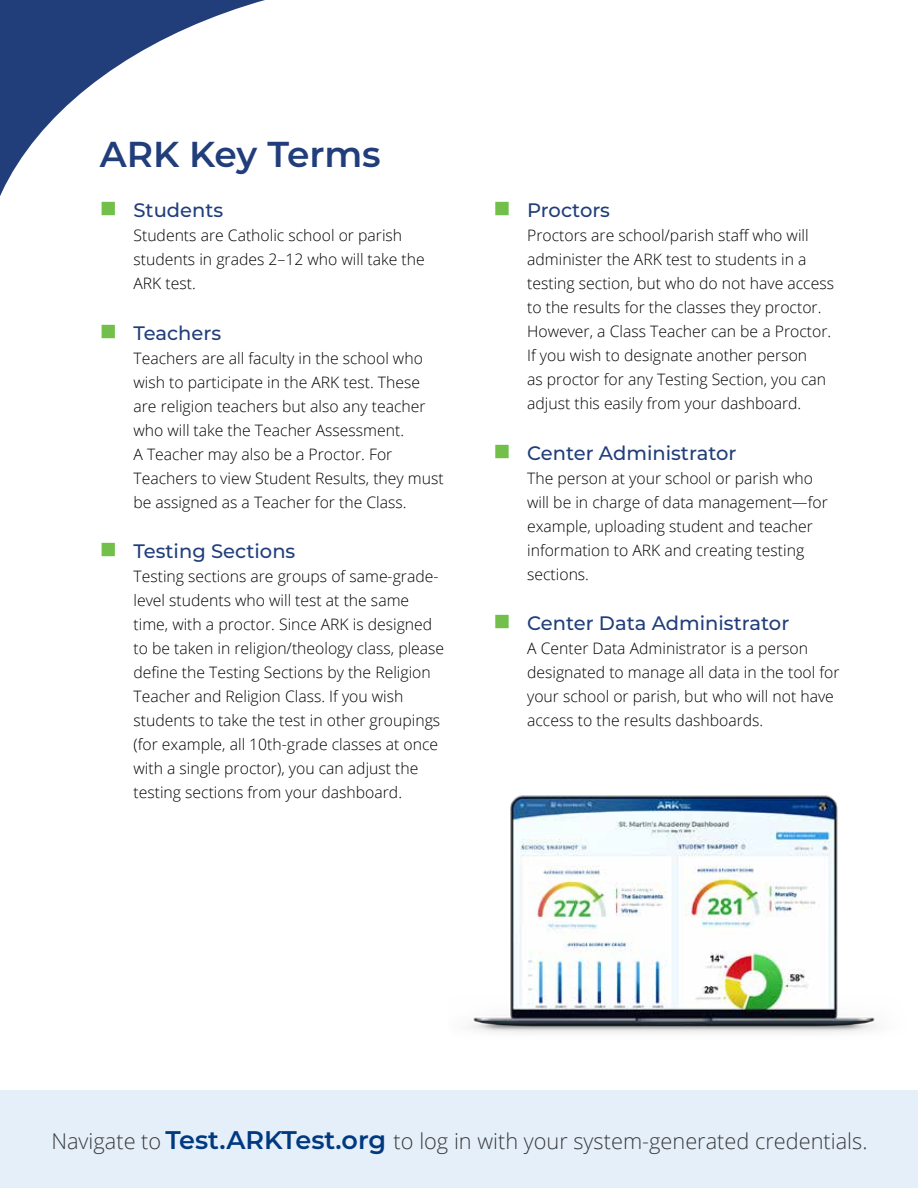
<style>
.page{position:relative;width:918px;height:1188px;background:#fff}
.page>*{position:absolute;margin:0;border:0;box-sizing:border-box;transform-origin:0 0}
.t1{font:600 36px "Montserrat";letter-spacing:-.005em;color:#213e7b}
.t2{font:300 21.75px "Open Sans";color:#3a3a3a}
.t3{font:500 19.5px "Montserrat";color:#213e7b}
.t4{font:300 15.75px/24px "Open Sans";color:#000}
.s1{font-family:"Montserrat";font-weight:600;font-size:25.5px;color:#00397f}
</style>
<div class="page">
<svg style="left:0;top:0;width:265px;height:196px"></svg>
<img style="left:470px;top:795px;width:406px;height:238px">
<div style="left:0;top:1090px;width:917px;height:98px;background:#e4eff9"></div>
<h1 class="t1" style="left:100px;top:129px;width:283px">ARK Key Terms</h1>
<p class="t3" style="left:134px;top:197px;width:91px">Students</p>
<p class="t4" style="left:134px;top:223px;width:293px">Students are Catholic school or parish students in grades 2–12 who will take the<br>ARK test.</p>
<p class="t3" style="left:134px;top:319px;width:89px">Teachers</p>
<p class="t4" style="left:134px;top:346px;width:312px">Teachers are all faculty in the school who wish to participate in the ARK test. These are religion teachers but also any teacher who will take the Teacher Assessment.<br>A Teacher may also be a Proctor. For Teachers to view Student Results, they must be assigned as a Teacher for the Class.</p>
<p class="t3" style="left:134px;top:538px;width:163px">Testing Sections</p>
<p class="t4" style="left:134px;top:564px;width:312px">Testing sections are groups of same-grade&shy;level students who will test at the same time, with a proctor. Since ARK is designed to be taken in religion/theology class, please define the Testing Sections by the Religion Teacher and Religion Class. If you wish students to take the test in other groupings (for example, all 10th-grade classes at once with a single proctor), you can adjust the testing sections from your dashboard.</p>
<p class="t3" style="left:527px;top:197px;width:84px">Proctors</p>
<p class="t4" style="left:527px;top:223px;width:308px">Proctors are school/parish staff who will administer the ARK test to students in a testing section, but who do not have access to the results for the classes they proctor.<br>However, a Class Teacher can be a Proctor.<br>If you wish to designate another person<br>as proctor for any Testing Section, you can adjust this easily from your dashboard.</p>
<p class="t3" style="left:527px;top:439px;width:211px">Center Administrator</p>
<p class="t4" style="left:527px;top:466px;width:302px">The person at your school or parish who will be in charge of data management—for example, uploading student and teacher information to ARK and creating testing sections.</p>
<p class="t3" style="left:527px;top:610px;width:264px">Center Data Administrator</p>
<p class="t4" style="left:527px;top:636px;width:314px">A Center Data Administrator is a person designated to manage all data in the tool for your school or parish, but who will not have access to the results dashboards.</p>
<h2 class="t2" style="left:51px;top:1126px;width:818px">Navigate to <span class="s1">Test.ARKTest.org</span> to log in with your system-generated credentials.</h2>
</div>
